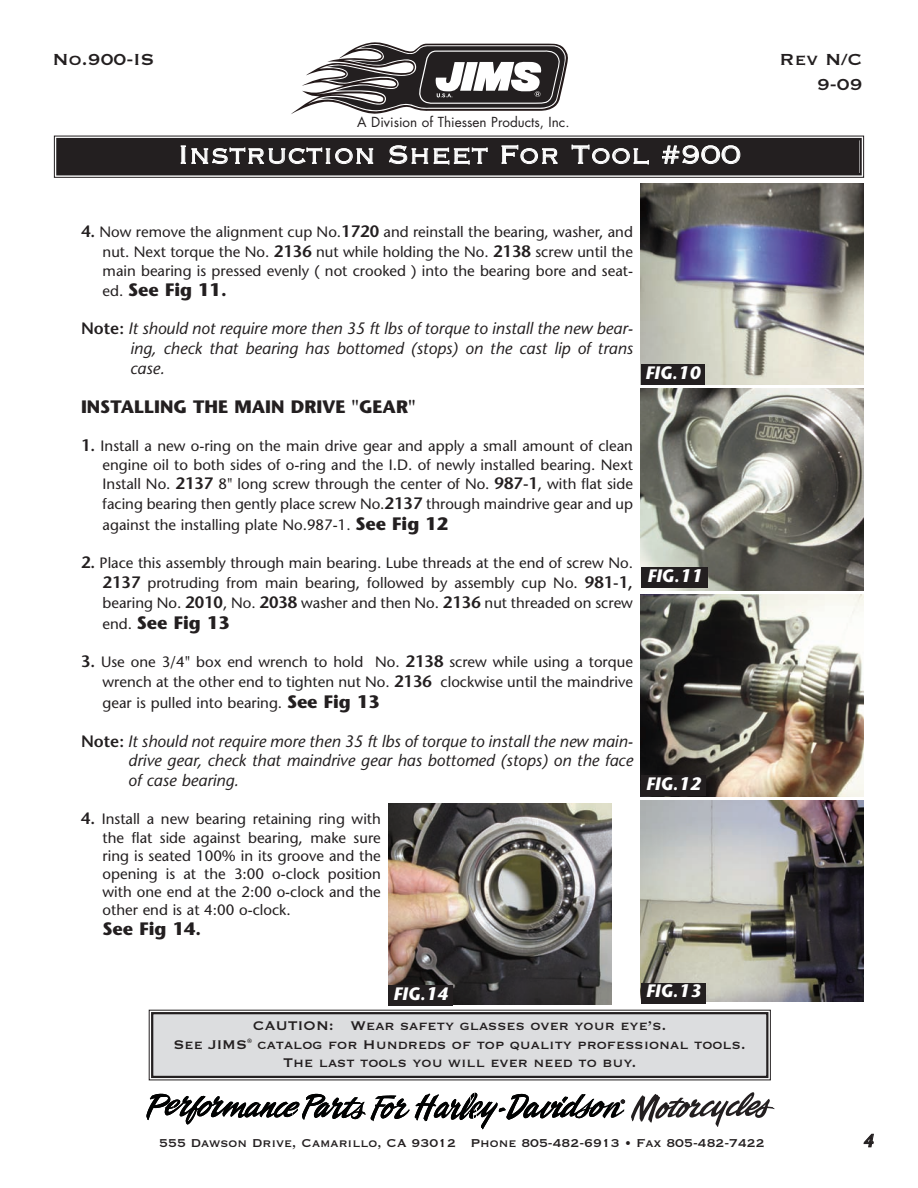
<style>
.page{position:relative;width:918px;height:1188px;background:#fff}
.page>*{position:absolute;margin:0;border:0;box-sizing:border-box;transform-origin:0 0}
.t1{font:33px "Copperplate Thirty Two BC";letter-spacing:.005em;color:#fff}
.t2{font:21px/25.2px "Copperplate Thirty One BC";color:#231f20;text-align:right}
.t3{font:700 18px "Stone Sans";color:#231f20}
.t4{font:italic 700 18px "Stone Sans";color:#fff}
.t5{font:italic 600 18px "Stone Sans";color:#231f20}
.t6{font:italic 16.5px/19.8px "Stone Sans";color:#231f20;text-align:justify}
.t7{font:16.5px/18.3px "Copperplate Thirty One BC";color:#231f20;text-align:center}
.t8{font:15px/18.1px "Stone Sans";color:#231f20;text-align:justify}
.t9{font:15px "Copperplate Thirty One BC";color:#231f20}
.t10{font:13.5px "Futura";color:#231f20}
.s1{font-weight:600;font-size:16.5px}
.s2{font-weight:400;font-size:15px}
.s3{font-weight:600;font-style:normal}
.s4{font-weight:700;font-size:18px}
</style>
<div class="page">
<svg style="left:291px;top:42px;width:277px;height:72px"></svg>
<div style="left:152px;top:1013px;width:615px;height:64px;background:#dcdddf"></div>
<div style="left:151px;top:1012px;width:617px;height:66px;border:2px solid #231f20"></div>
<svg style="left:631px;top:1092px;width:144px;height:35px"></svg>
<svg style="left:146px;top:1093px;width:479px;height:36px"></svg>
<div style="left:58px;top:140px;width:802px;height:33px;background:#231f20"></div>
<div style="left:54px;top:136px;width:810px;height:42px;border:1px solid #231f20"></div>
<div style="left:56px;top:138px;width:806px;height:37px;border:2px solid #231f20"></div>
<img style="left:640px;top:183px;width:224px;height:202px">
<img style="left:640px;top:389px;width:224px;height:201px">
<img style="left:640px;top:595px;width:224px;height:201px">
<img style="left:640px;top:800px;width:224px;height:202px">
<img style="left:388px;top:803px;width:224px;height:202px">
<div style="left:641px;top:364px;width:64px;height:21px;background:#231f20"></div>
<div style="left:641px;top:567px;width:67px;height:21px;background:#231f20"></div>
<div style="left:641px;top:775px;width:65px;height:21px;background:#231f20"></div>
<div style="left:389px;top:985px;width:64px;height:21px;background:#231f20"></div>
<div style="left:641px;top:983px;width:65px;height:21px;background:#231f20"></div>
<h2 class="t2" style="left:52px;top:45px;width:104px">No.900-IS</h2>
<p class="t10" style="left:357px;top:116px;width:214px">A Division of Thiessen Products, Inc.</p>
<h1 class="t1" style="left:178px;top:133px;width:565px">Instruction Sheet For Tool #900</h1>
<p class="t8" style="left:103px;top:224px;width:532px;line-height:19.2px;text-indent:-22px"><span class="s1">4.</span> Now remove the alignment cup No.<span class="s1">1720</span> and reinstall the bearing, washer, and nut. Next torque the No. <span class="s1">2136</span> nut while holding the No. <span class="s1">2138</span> screw until the main bearing is pressed evenly ( not crooked ) into the bearing bore and seat-</p>
<p class="t3" style="left:103px;top:283px;width:126px"><span class="s2">ed.</span> See Fig 11.</p>
<p class="t6" style="left:130px;top:320px;width:504px;text-indent:-49px"><span class="s3">Note:</span> It should not require more then 35 ft lbs of torque to install the new bear&shy;ing, check that bearing has bottomed (stops) on the cast lip of trans case.</p>
<p class="t3" style="left:81px;top:400px;width:336px">INSTALLING THE MAIN DRIVE "GEAR"</p>
<p class="t8" style="left:103px;top:438px;width:532px;line-height:19.6px;text-indent:-22px"><span class="s1">1.</span> Install a new o-ring on the main drive gear and apply a small amount of clean engine oil to both sides of o-ring and the I.D. of newly installed bearing. Next Install No. <span class="s1">2137</span> 8" long screw through the center of No. <span class="s1">987-1</span>, with flat side facing bearing then gently place screw No.<span class="s1">2137</span> through maindrive gear and up against the installing plate No.987-1. <span class="s4">See Fig 12</span></p>
<p class="t8" style="left:103px;top:555px;width:532px;line-height:19.8px;text-indent:-22px"><span class="s1">2.</span> Place this assembly through main bearing. Lube threads at the end of screw No.<br><span class="s1">2137</span> protruding from main bearing, followed by assembly cup No. <span class="s1">981-1, </span>bearing No. <span class="s1">2010</span>, No. <span class="s1">2038</span> washer and then No. <span class="s1">2136</span> nut threaded on screw</p>
<p class="t3" style="left:103px;top:616px;width:129px"><span class="s2">end.</span> See Fig 13</p>
<p class="t8" style="left:103px;top:653px;width:532px;line-height:20.4px;text-indent:-22px"><span class="s1">3.</span> Use one 3/4" box end wrench to hold No. <span class="s1">2138</span> screw while using a torque wrench at the other end to tighten nut No. <span class="s1">2136</span> clockwise until the maindrive gear is pulled into bearing. <span class="s4">See Fig 13</span></p>
<p class="t6" style="left:128px;top:733px;width:506px;text-indent:-47px"><span class="s3">Note:</span> It should not require more then 35 ft lbs of torque to install the new main&shy;drive gear, check that maindrive gear has bottomed (stops) on the face of case bearing.</p>
<p class="t8" style="left:103px;top:811px;width:280px;text-indent:-22px"><span class="s1">4.</span> Install a new bearing retaining ring with the flat side against bearing, make sure ring is seated 100% in its groove and the opening is at the 3:00 o-clock position with one end at the 2:00 o-clock and the other end is at 4:00 o-clock.</p>
<p class="t3" style="left:103px;top:922px;width:100px">See Fig 14.</p>
<p class="t4" style="left:645px;top:365px;width:57px">FIG.10</p>
<p class="t4" style="left:647px;top:569px;width:57px">FIG.11</p>
<p class="t4" style="left:646px;top:776px;width:57px">FIG.12</p>
<p class="t4" style="left:393px;top:986px;width:57px">FIG.14</p>
<p class="t4" style="left:646px;top:984px;width:57px">FIG.13</p>
<p class="t7" style="left:174px;top:1016px;width:574px">CAUTION: Wear safety glasses over your eye’s.<br>See JIMS<sup>®</sup> catalog for Hundreds of top quality professional tools.<br>The last tools you will ever need to buy.</p>
<h2 class="t2" style="left:780px;top:45px;width:84px">Rev N/C<br>9-09</h2>
<p class="t9" style="left:159px;top:1133px;width:607px">555 Dawson Drive, Camarillo, CA 93012 Phone 805-482-6913 • Fax 805-482-7422</p>
<p class="t5" style="left:863px;top:1134px;width:12px">4</p>
</div>
